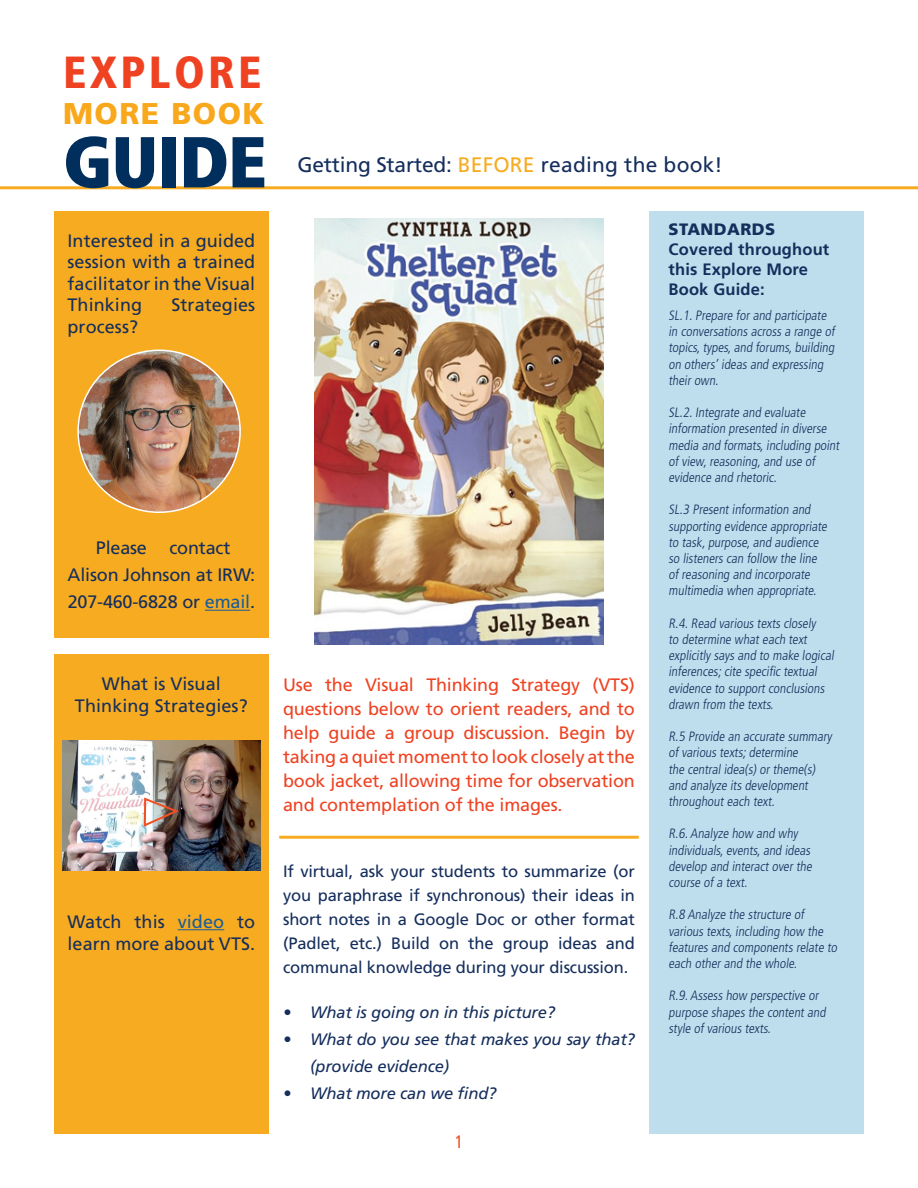
<style>
.page{position:relative;width:918px;height:1188px;background:#fff}
.page>*{position:absolute;margin:0;border:0;box-sizing:border-box;transform-origin:0 0}
.t1{font:900 condensed 72px "Frutiger";letter-spacing:-.01em;color:#002f5e}
.t2{font:900 condensed 45px "Frutiger";letter-spacing:.075em;color:#ef4222}
.t3{font:900 30px "Frutiger";letter-spacing:.05em;color:#f9a71b}
.t4{font:21px "Frutiger";letter-spacing:.01em;color:#152e5c}
.t5{font:18px/21.6px "Frutiger";letter-spacing:.005em;color:#152e5c;text-align:justify}
.t6{font:18px/24px "Frutiger";letter-spacing:-.01em;color:#ef4222;text-align:justify}
.t7{font:condensed 18px "Frutiger";color:#f05022}
.t8{font:16.5px/24px "Frutiger";letter-spacing:-.01em;color:#152e5c;text-align:justify}
.t9{font:italic 16.5px/27px "Frutiger";letter-spacing:-.01em;color:#152e5c}
.t10{font:700 16.5px/19.8px "Frutiger";letter-spacing:.01em;color:#152e5c}
.t11{font:900 16.5px "Frutiger";letter-spacing:.025em;color:#152e5c}
.t12{font:300 condensed 13.5px/16.2px "Frutiger";color:#152e5c}
.s1{color:#175d9e}
.s2{color:#f7ab20}
</style>
<div class="page">
<div style="left:649px;top:211px;width:215px;height:923px;background:#bfdeed"></div>
<hr style="left:0;top:186px;width:918px;height:3px;background:#f7ab20">
<div style="left:54px;top:211px;width:215px;height:426px;background:#f7ab20"></div>
<hr style="left:205px;top:610px;width:45px;height:1px;background:#175d9e">
<img style="left:78px;top:350px;width:162px;height:162px;border-radius:81px">
<img style="left:314px;top:218px;width:290px;height:426px">
<div style="left:54px;top:655px;width:215px;height:479px;background:#f7ab20"></div>
<hr style="left:178px;top:929px;width:46px;height:1px;background:#175d9e">
<img style="left:62px;top:741px;width:199px;height:129px">
<svg style="left:143px;top:796px;width:36px;height:32px"></svg>
<hr style="left:279px;top:836px;width:360px;height:3px;background:#f7ab20">
<p class="t2" style="left:63px;top:46px;width:200px">EXPLORE</p>
<p class="t3" style="left:63px;top:96px;width:203px">MORE BOOK</p>
<p class="t1" style="left:63px;top:118px;width:205px">GUIDE</p>
<p class="t5" style="left:68px;top:229px;width:189px">Interested in a guided session with a trained facilitator in the Visual Thinking</p>
<p class="t5" style="left:171px;top:294px;width:85px">Strategies</p>
<p class="t5" style="left:68px;top:316px;width:72px">process?</p>
<p class="t5" style="left:68px;top:534px;width:189px;line-height:27px;text-align:center">Please contact<br>Alison Johnson at IRW:</p>
<p class="t5" style="left:68px;top:591px;width:189px">207-460-6828 or <span class="s1">email</span>.</p>
<p class="t5" style="left:102px;top:673px;width:120px">What is Visual</p>
<p class="t5" style="left:75px;top:695px;width:174px">Thinking Strategies?</p>
<p class="t5" style="left:68px;top:911px;width:189px">Watch this <span class="s1">video</span> to learn more about VTS.</p>
<p class="t4" style="left:298px;top:152px;width:427px">Getting Started: <span class="s2">BEFORE</span> reading the book!</p>
<p class="t6" style="left:283px;top:672px;width:353px">Use the Visual Thinking Strategy (VTS) questions below to orient readers, and to help guide a group discussion. Begin by taking a quiet moment to look closely at the book jacket, allowing time for observation and contemplation of the images.</p>
<p class="t8" style="left:283px;top:859px;width:353px">If virtual, ask your students to summarize (or you paraphrase if synchronous) their ideas in short notes in a Google Doc or other format (Padlet, etc.) Build on the group ideas and communal knowledge during your discussion.</p>
<p class="t9" style="left:283px;top:998px;width:274px">• What is going on in this picture?</p>
<p class="t9" style="left:310px;top:1025px;width:326px;text-indent:-27px">• What do you see that makes you say that? (provide evidence)</p>
<p class="t9" style="left:283px;top:1079px;width:215px">• What more can we find?</p>
<p class="t7" style="left:455px;top:1131px;width:10px">1</p>
<p class="t11" style="left:669px;top:220px;width:108px">STANDARDS</p>
<p class="t10" style="left:669px;top:239px;width:162px">Covered throughout this Explore More<br>Book Guide:</p>
<p class="t12" style="left:669px;top:307px;width:170px">SL.1.Prepare for and participate in conversations across a range of topics,types,and forums,building on others’ ideas and expressing their own.</p>
<p class="t12" style="left:669px;top:405px;width:174px">SL.2.Integrate and evaluate information presented in diverse media and formats,including point of view,reasoning,and use of evidence and rhetoric.</p>
<p class="t12" style="left:669px;top:502px;width:162px">SL.3 Present information and supporting evidence appropriate to task,purpose,and audience so listeners can follow the line of reasoning and incorporate multimedia when appropriate.</p>
<p class="t12" style="left:669px;top:615px;width:169px">R.4.Read various texts closely<br>to determine what each text explicitly says and to make logical inferences;cite specific textual evidence to support conclusions drawn from the texts.</p>
<p class="t12" style="left:669px;top:729px;width:167px">R.5 Provide an accurate summary of various texts;determine<br>the central idea(s) or theme(s) and analyze its development throughout each text.</p>
<p class="t12" style="left:669px;top:826px;width:147px">R.6.Analyze how and why individuals,events,and ideas develop and interact over the course of a text.</p>
<p class="t12" style="left:669px;top:907px;width:172px">R.8 Analyze the structure of various texts,including how the features and components relate to each other and the whole.</p>
<p class="t12" style="left:669px;top:988px;width:161px">R.9.Assess how perspective or purpose shapes the content and style of various texts.</p>
</div>
